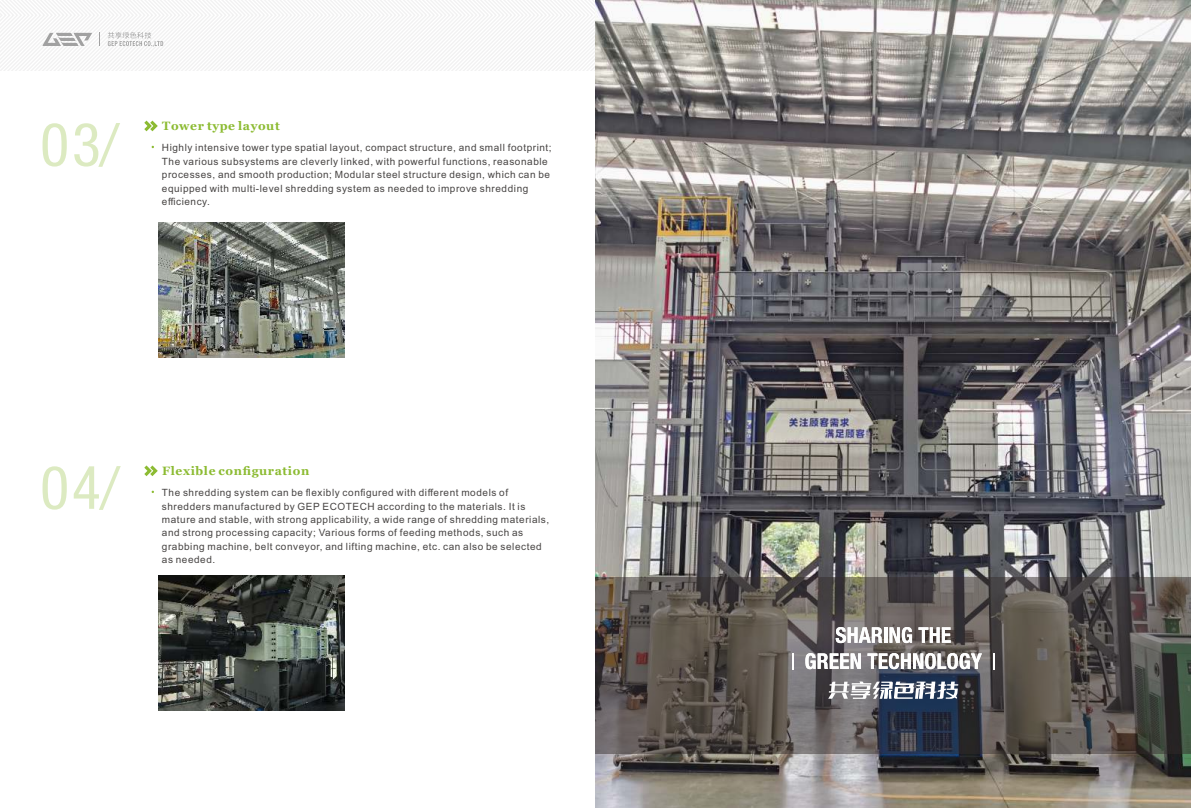
<style>
.page{position:relative;width:1191px;height:808px;background:#fff}
.page>*{position:absolute;margin:0;border:0;box-sizing:border-box;transform-origin:0 0}
.t1{font:condensed 60px "Helvetica Neue LT Pro";color:rgb(140 187 50/.3)}
.t2{font:700 12px "Georgia";letter-spacing:.05em;color:#8cbb32}
.t3{font:10px/13.4px "Arial";letter-spacing:.055em;color:#474443}
</style>
<div class="page">
<svg style="left:98px;top:123px;width:22px;height:44px"></svg>
<svg style="left:0;top:0;width:595px;height:71px"></svg>
<svg style="left:43px;top:33px;width:49px;height:13px"></svg>
<svg style="left:108px;top:32px;width:55px;height:15px"></svg>
<svg style="left:99px;top:33px;width:1px;height:13px"></svg>
<svg style="left:99px;top:466px;width:22px;height:44px"></svg>
<svg style="left:144px;top:121px;width:14px;height:10px"></svg>
<svg style="left:144px;top:465px;width:14px;height:11px"></svg>
<img style="left:158px;top:223px;width:186px;height:135px">
<img style="left:158px;top:576px;width:186px;height:135px">
<img style="left:595px;top:0;width:596px;height:808px">
<div style="left:595px;top:577px;width:596px;height:177px;background:#332c2b;opacity:.5"></div>
<svg style="left:835px;top:627px;width:115px;height:16px"></svg>
<svg style="left:805px;top:653px;width:177px;height:16px"></svg>
<svg style="left:791px;top:653px;width:2px;height:16px"></svg>
<svg style="left:993px;top:653px;width:1px;height:16px"></svg>
<svg style="left:828px;top:681px;width:130px;height:18px"></svg>
<h1 class="t1" style="left:40px;top:123px;width:62px">03</h1>
<p class="t2" style="left:162px;top:121px;width:119px">Tower type layout</p>
<p class="t3" style="left:162px;top:142px;width:391px">Highly intensive tower type spatial layout, compact structure, and small footprint; The various subsystems are cleverly linked, with powerful functions, reasonable processes, and smooth production; Modular steel structure design, which can be equipped with multi-level shredding system as needed to improve shredding efficiency.</p>
<h1 class="t1" style="left:40px;top:466px;width:62px">04</h1>
<p class="t2" style="left:162px;top:466px;width:149px">Flexible configuration</p>
<p class="t3" style="left:162px;top:487px;width:389px">The shredding system can be flexibly configured with different models of shredders manufactured by GEP ECOTECH according to the materials. It is mature and stable, with strong applicability, a wide range of shredding materials, and strong processing capacity; Various forms of feeding methods, such as grabbing machine, belt conveyor, and lifting machine, etc. can also be selected as needed.</p>
</div>
